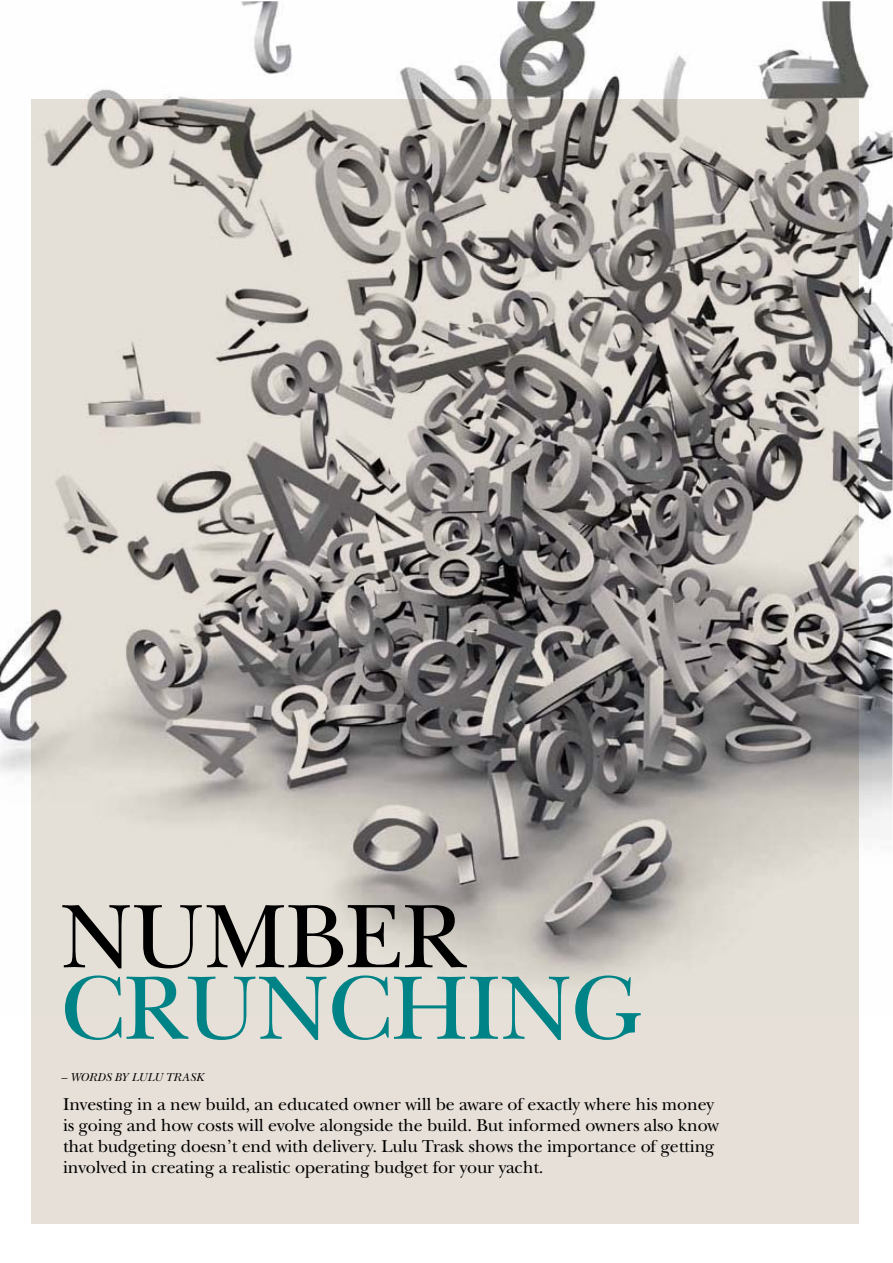
<style>
.page{position:relative;width:893px;height:1263px;background:#fff}
.page>*{position:absolute;margin:0;border:0;box-sizing:border-box;transform-origin:0 0}
.t1{font:94.05px "New Baskerville";letter-spacing:-.01em;color:#008387}
.t2{font:94.05px "New Baskerville";letter-spacing:-.01em;color:#000}
.t3{font:18px/21px "New Baskerville";letter-spacing:-.01em;color:#000}
.t4{font:italic 12px "New Baskerville";letter-spacing:.005em;color:#000}
</style>
<div class="page">
<div style="left:32px;top:100px;width:827px;height:1124px;background:#e7e0d8"></div>
<img style="left:0;top:1px;width:892px;height:1013px">
<img style="left:32px;top:100px;width:827px;height:914px">
<h1 class="t2" style="left:61px;top:879px;width:405px">NUMBER</h1>
<h1 class="t1" style="left:61px;top:951px;width:581px">CRUNCHING</h1>
<p class="t4" style="left:61px;top:1070px;width:144px">– WORDS BY LULU TRASK</p>
<p class="t3" style="left:63px;top:1093px;width:658px">Investing in a new build, an educated owner will be aware of exactly where his money is going and how costs will evolve alongside the build. But informed owners also know that budgeting doesn’t end with delivery. Lulu Trask shows the importance of getting involved in creating a realistic operating budget for your yacht.</p>
</div>
